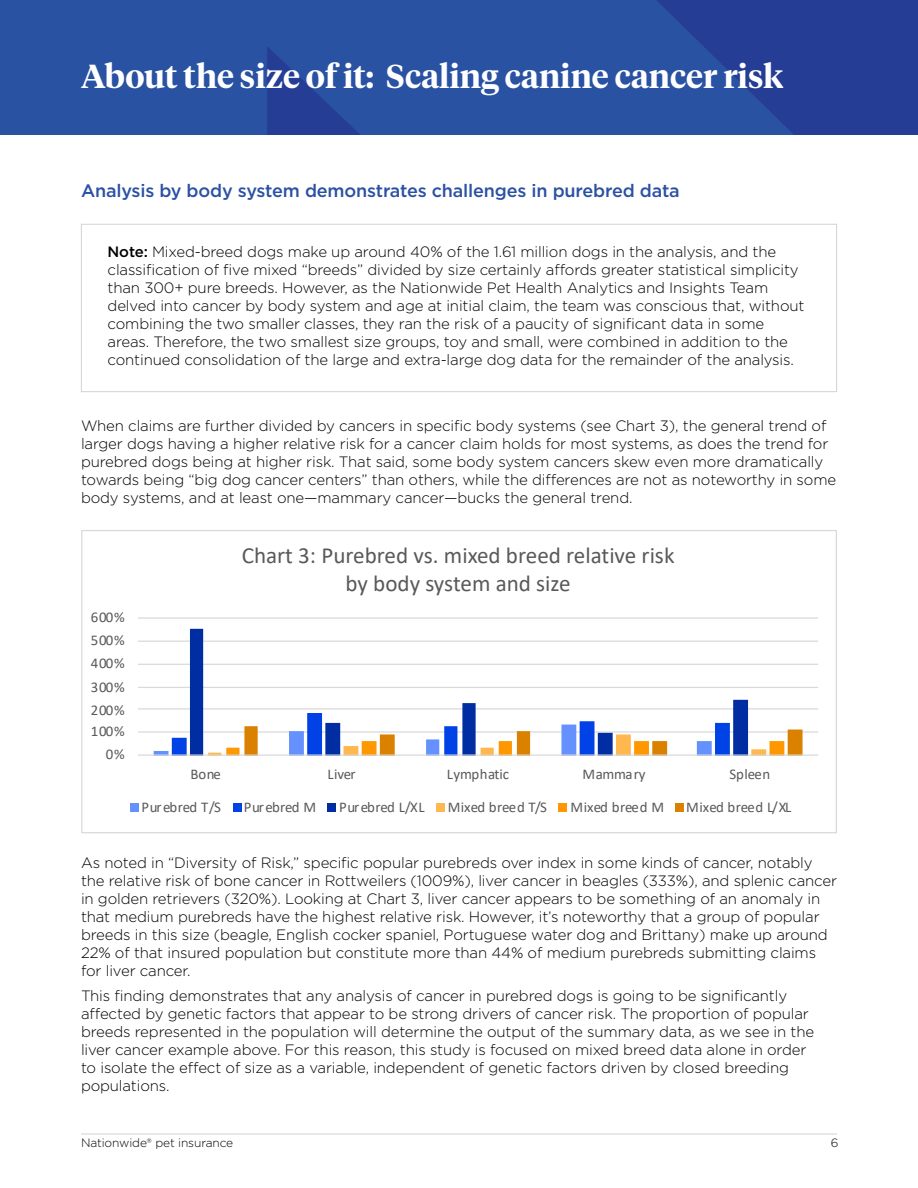
<style>
.page{position:relative;width:918px;height:1188px;background:#fff}
.page>*{position:absolute;margin:0;border:0;box-sizing:border-box;transform-origin:0 0}
.t1{font:600 33px "Tiempos Headline";color:#fff}
.t2{font:23.1px/28px "Calibri";color:#595959;text-align:center}
.t3{font:500 18px "Gotham";letter-spacing:-.01em;color:#2b51a3}
.t4{font:300 15px/18px "Gotham";letter-spacing:-.01em;color:#000}
.t5{font:14.85px "Calibri";letter-spacing:-.005em;color:#595959}
.t6{font:300 12px "Gotham";letter-spacing:-.01em;color:#000}
.s1{font-weight:500}
</style>
<div class="page">
<img style="left:0;top:0;width:918px;height:135px">
<hr style="left:81px;top:1134px;width:756px;height:1px;background:#d0d3d4">
<div style="left:81px;top:224px;width:756px;height:168px;border:1px solid #d0d3d4"></div>
<hr style="left:138px;top:731px;width:680px;height:2px;background:#d9d9d9">
<hr style="left:138px;top:708px;width:680px;height:2px;background:#d9d9d9">
<hr style="left:138px;top:687px;width:680px;height:1px;background:#d9d9d9">
<hr style="left:138px;top:664px;width:680px;height:1px;background:#d9d9d9">
<hr style="left:138px;top:641px;width:680px;height:1px;background:#d9d9d9">
<hr style="left:138px;top:617px;width:680px;height:2px;background:#d9d9d9">
<svg style="left:190px;top:629px;width:558px;height:84px"></svg>
<svg style="left:154px;top:713px;width:649px;height:41px"></svg>
<hr style="left:138px;top:754px;width:680px;height:2px;background:#d9d9d9">
<div style="left:131px;top:804px;width:8px;height:8px;background:#6591ff"></div>
<div style="left:233px;top:804px;width:8px;height:8px;background:#0042e6"></div>
<div style="left:327px;top:804px;width:8px;height:8px;background:#002da2"></div>
<div style="left:436px;top:804px;width:8px;height:8px;background:#ffb84f"></div>
<div style="left:558px;top:804px;width:8px;height:8px;background:#ff9800"></div>
<div style="left:675px;top:804px;width:9px;height:8px;background:#da8200"></div>
<p class="t1" style="left:81px;top:54px;width:704px">About the size of it: Scaling canine cancer risk</p>
<p class="t3" style="left:81px;top:179px;width:600px">Analysis by body system demonstrates challenges in purebred data</p>
<p class="t4" style="left:108px;top:243px;width:698px"><span class="s1">Note:</span> Mixed-breed dogs make up around 40% of the 1.61 million dogs in the analysis, and the classification of five mixed “breeds” divided by size certainly affords greater statistical simplicity than 300+ pure breeds. However, as the Nationwide Pet Health Analytics and Insights Team delved into cancer by body system and age at initial claim, the team was conscious that, without combining the two smaller classes, they ran the risk of a paucity of significant data in some areas. Therefore, the two smallest size groups, toy and small, were combined in addition to the continued consolidation of the large and extra-large dog data for the remainder of the analysis.</p>
<p class="t4" style="left:81px;top:417px;width:757px">When claims are further divided by cancers in specific body systems (see Chart 3), the general trend of larger dogs having a higher relative risk for a cancer claim holds for most systems, as does the trend for purebred dogs being at higher risk. That said, some body system cancers skew even more dramatically towards being “big dog cancer centers” than others, while the differences are not as noteworthy in some body systems, and at least one—mammary cancer—bucks the general trend.</p>
<p class="t5" style="left:91px;top:607px;width:35px">600%</p>
<p class="t5" style="left:91px;top:630px;width:35px">500%</p>
<p class="t5" style="left:91px;top:653px;width:35px">400%</p>
<p class="t5" style="left:91px;top:676px;width:35px">300%</p>
<p class="t5" style="left:91px;top:699px;width:35px">200%</p>
<p class="t5" style="left:91px;top:721px;width:35px">100%</p>
<p class="t5" style="left:106px;top:744px;width:20px">0%</p>
<p class="t2" style="left:242px;top:540px;width:434px">Chart 3: Purebred vs. mixed breed relative risk by body system and size</p>
<p class="t5" style="left:190px;top:764px;width:32px">Bone</p>
<p class="t5" style="left:327px;top:764px;width:30px">Liver</p>
<p class="t5" style="left:447px;top:764px;width:64px">Lymphatic</p>
<p class="t5" style="left:583px;top:764px;width:64px">Mammary</p>
<p class="t5" style="left:730px;top:764px;width:42px">Spleen</p>
<p class="t5" style="left:142px;top:797px;width:81px">Purebred T/S</p>
<p class="t5" style="left:244px;top:797px;width:74px">Purebred M</p>
<p class="t5" style="left:339px;top:797px;width:87px">Purebred L/XL</p>
<p class="t5" style="left:448px;top:797px;width:101px">Mixed breed T/S</p>
<p class="t5" style="left:571px;top:797px;width:95px">Mixed breed M</p>
<p class="t5" style="left:686px;top:797px;width:107px">Mixed breed L/XL</p>
<p class="t4" style="left:81px;top:853px;width:758px">As noted in “Diversity of Risk,” specific popular purebreds over index in some kinds of cancer, notably the relative risk of bone cancer in Rottweilers (1009%), liver cancer in beagles (333%), and splenic cancer in golden retrievers (320%). Looking at Chart 3, liver cancer appears to be something of an anomaly in that medium purebreds have the highest relative risk. However, it’s noteworthy that a group of popular breeds in this size (beagle, English cocker spaniel, Portuguese water dog and Brittany) make up around 22% of that insured population but constitute more than 44% of medium purebreds submitting claims for liver cancer.</p>
<p class="t4" style="left:81px;top:986px;width:735px">This finding demonstrates that any analysis of cancer in purebred dogs is going to be significantly affected by genetic factors that appear to be strong drivers of cancer risk. The proportion of popular breeds represented in the population will determine the output of the summary data, as we see in the liver cancer example above. For this reason, this study is focused on mixed breed data alone in order to isolate the effect of size as a variable, independent of genetic factors driven by closed breeding populations.</p>
<p class="t6" style="left:81px;top:1135px;width:154px">Nationwide® pet insurance</p>
<p class="t6" style="left:831px;top:1135px;width:9px">6</p>
</div>
